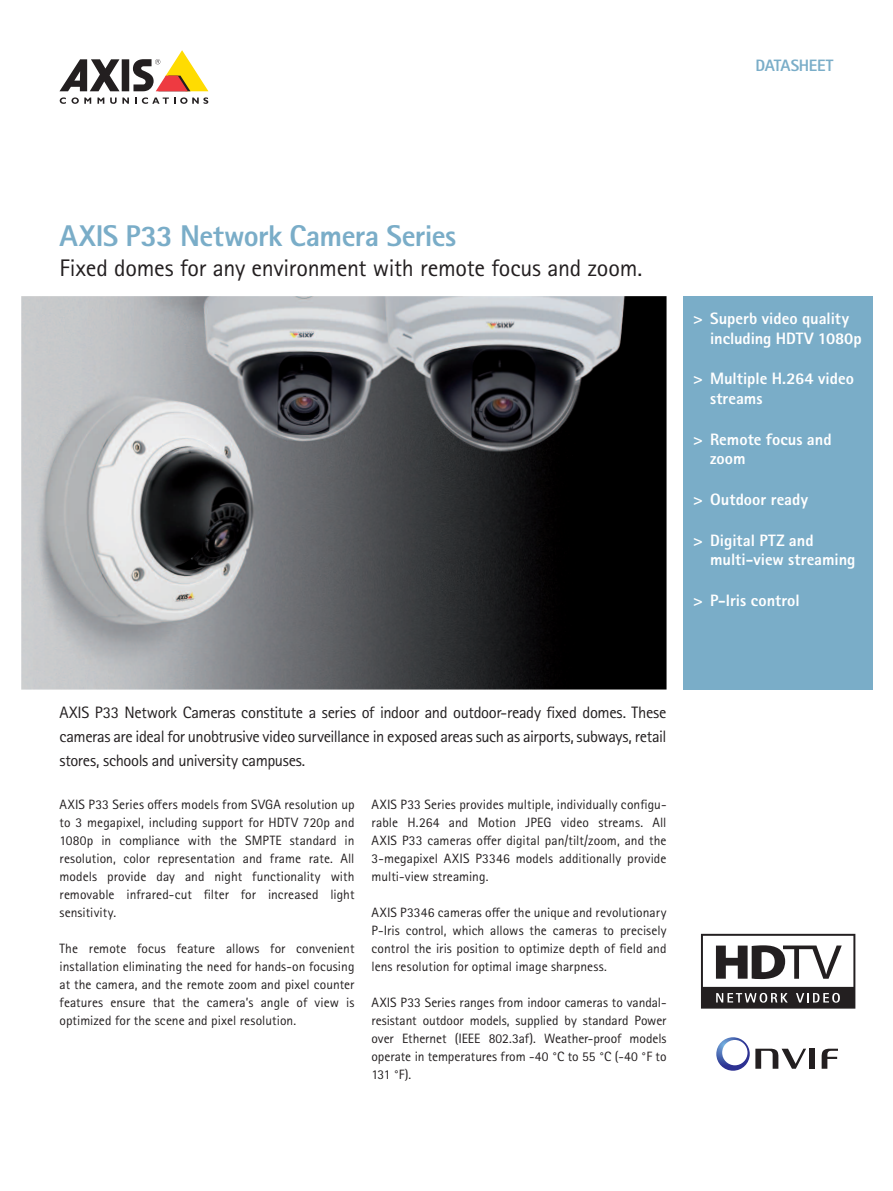
<style>
.page{position:relative;width:893px;height:1191px;background:#fff}
.page>*{position:absolute;margin:0;border:0;box-sizing:border-box;transform-origin:0 0}
.t1{font:800 30px "Rotis Sans Serif Pro";letter-spacing:-.02em;color:#7aadc8}
.t2{font:24px "Rotis Sans Serif Pro";letter-spacing:-.01em;color:#231f20}
.t3{font:16.5px/24px "Rotis Sans Serif Pro";letter-spacing:-.025em;color:#231f20;text-align:justify}
.t4{font:800 16.5px/19.5px "Rotis Sans Serif Pro";color:#fff}
.t5{font:800 16.5px "Rotis Sans Serif Pro";letter-spacing:-.02em;color:#7aadc8}
.t6{font:13.5px/18px "Rotis Sans Serif Pro";letter-spacing:.005em;color:#231f20;text-align:justify}
</style>
<div class="page">
<div style="left:122px;top:59px;width:7px;height:32px;background:#231f20"></div>
<svg style="left:60px;top:59px;width:60px;height:32px"></svg>
<svg style="left:133px;top:50px;width:75px;height:41px"></svg>
<svg style="left:60px;top:97px;width:31px;height:7px"></svg>
<svg style="left:97px;top:98px;width:7px;height:6px"></svg>
<svg style="left:110px;top:98px;width:19px;height:6px"></svg>
<svg style="left:135px;top:97px;width:73px;height:7px"></svg>
<div style="left:684px;top:296px;width:189px;height:393px;background:#7aadc8"></div>
<img style="left:21px;top:296px;width:645px;height:393px">
<svg style="left:701px;top:933px;width:154px;height:75px"></svg>
<div style="left:809px;top:1048px;width:6px;height:20px;background:#231f20"></div>
<svg style="left:822px;top:1048px;width:16px;height:20px"></svg>
<svg style="left:716px;top:1037px;width:90px;height:33px"></svg>
<p class="t5" style="left:755px;top:55px;width:80px">DATASHEET</p>
<h1 class="t1" style="left:60px;top:217px;width:398px">AXIS P33 Network Camera Series</h1>
<h2 class="t2" style="left:60px;top:254px;width:584px">Fixed domes for any environment with remote focus and zoom.</h2>
<p class="t4" style="left:710px;top:308px;width:153px;text-indent:-17px">&gt; Superb video quality including HDTV 1080p</p>
<p class="t4" style="left:710px;top:369px;width:146px;text-indent:-17px">&gt; Multiple H.264 video streams</p>
<p class="t4" style="left:710px;top:429px;width:123px;text-indent:-17px">&gt; Remote focus and zoom</p>
<p class="t4" style="left:693px;top:489px;width:116px">&gt; Outdoor ready</p>
<p class="t4" style="left:710px;top:530px;width:147px;text-indent:-17px">&gt; Digital PTZ and multi-view streaming</p>
<p class="t4" style="left:693px;top:590px;width:108px">&gt; P-Iris control</p>
<p class="t3" style="left:60px;top:700px;width:608px">AXIS P33 Network Cameras constitute a series of indoor and outdoor-ready fixed domes. These cameras are ideal for unobtrusive video surveillance in exposed areas such as airports, subways, retail stores, schools and university campuses.</p>
<p class="t6" style="left:60px;top:795px;width:296px">AXIS P33 Series offers models from SVGA resolution up to 3 megapixel, including support for HDTV 720p and 1080p in compliance with the SMPTE standard in resolution, color representation and frame rate. All models provide day and night functionality with removable infrared-cut filter for increased light sensitivity.</p>
<p class="t6" style="left:60px;top:939px;width:297px">The remote focus feature allows for convenient installation eliminating the need for hands-on focusing at the camera, and the remote zoom and pixel counter features ensure that the camera’s angle of view is optimized for the scene and pixel resolution.</p>
<p class="t6" style="left:372px;top:795px;width:296px">AXIS P33 Series provides multiple, individually configu&shy;rable H.264 and Motion JPEG video streams. All AXIS P33 cameras offer digital pan/tilt/zoom, and the 3-megapixel AXIS P3346 models additionally provide multi-view streaming.</p>
<p class="t6" style="left:372px;top:903px;width:297px">AXIS P3346 cameras offer the unique and revolutionary P-Iris control, which allows the cameras to precisely control the iris position to optimize depth of field and lens resolution for optimal image sharpness.</p>
<p class="t6" style="left:372px;top:993px;width:296px">AXIS P33 Series ranges from indoor cameras to vandal&shy;resistant outdoor models, supplied by standard Power over Ethernet (IEEE 802.3af). Weather-proof models operate in temperatures from -40 °C to 55 °C (-40 °F to 131 °F).</p>
</div>
